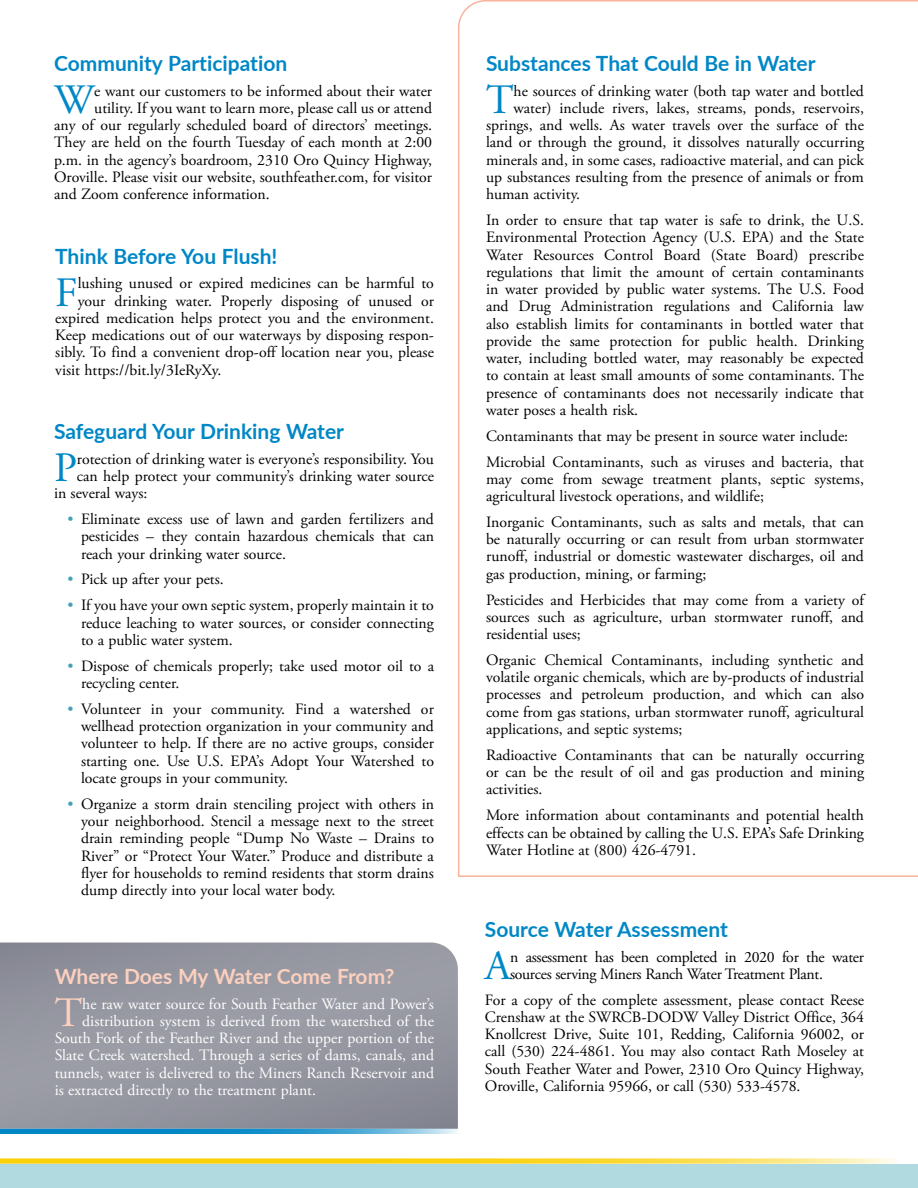
<style>
.page{position:relative;width:918px;height:1188px;background:#fff}
.page>*{position:absolute;margin:0;border:0;box-sizing:border-box;transform-origin:0 0}
.Initial_Cap{font:41.7px "Adobe Garamond Pro";color:#0087c6}
.Initial_Cap_White{font:41.7px "Adobe Garamond Pro";color:#fcd0be}
.Article_Headline-21{font:700 21px "Lato";color:#0087c6}
.Article_Headline-21-2{font:700 21px "Lato";letter-spacing:-.005em;color:#fcd0be}
.First_Paragraph{font:15.75px/17.2px "Adobe Garamond Pro";color:#000;text-align:justify}
.Initial_Cap-2{font:15.75px "Adobe Garamond Pro";color:#000}
.Initial_Cap_White-2{font:15.75px "Adobe Garamond Pro";color:#fff}
.Initial_Cap-3{font:15.75px/17.2px "Adobe Garamond Pro";letter-spacing:-.02em;color:#000}
.s1{color:#45a2b5}
</style>
<div class="page">
<svg style="left:458px;top:0;width:460px;height:877px"></svg>
<svg style="left:0;top:943px;width:458px;height:186px;background:#9496a0"></svg>
<svg style="left:0;top:1129px;width:457px;height:5px;background:#2a9acf"></svg>
<div style="left:0;top:1164px;width:918px;height:24px;background:#b1d9e0"></div>
<svg style="left:0;top:1158px;width:896px;height:6px;background:#fbdc4b"></svg>
<p class="Article_Headline-21" style="left:54px;top:48px;width:235px">Community Participation</p>
<p class="Initial_Cap" style="left:54px;top:75px;width:42px">W</p>
<p class="Initial_Cap-2" style="left:94px;top:81px;width:339px">e want our customers to be informed about their water</p>
<p class="Initial_Cap-2" style="left:94px;top:98px;width:339px">utility. If you want to learn more, please call us or attend</p>
<p class="Initial_Cap-2" style="left:54px;top:116px;width:379px">any of our regularly scheduled board of directors’ meetings.</p>
<p class="Initial_Cap-2" style="left:54px;top:133px;width:379px">They are held on the fourth Tuesday of each month at 2:00</p>
<p class="Initial_Cap-2" style="left:54px;top:150px;width:379px">p.m. in the agency’s boardroom, 2310 Oro Quincy Highway,</p>
<p class="Initial_Cap-2" style="left:54px;top:167px;width:379px">Oroville. Please visit our website, southfeather.com, for visitor</p>
<p class="Initial_Cap-2" style="left:54px;top:185px;width:217px">and Zoom conference information.</p>
<p class="Article_Headline-21" style="left:55px;top:240px;width:224px">Think Before You Flush!</p>
<p class="Initial_Cap" style="left:55px;top:267px;width:24px">F</p>
<p class="Initial_Cap-2" style="left:78px;top:274px;width:358px">lushing unused or expired medicines can be harmful to</p>
<p class="Initial_Cap-2" style="left:78px;top:291px;width:358px">your drinking water. Properly disposing of unused or</p>
<p class="Initial_Cap-2" style="left:55px;top:308px;width:380px">expired medication helps protect you and the environment.</p>
<p class="Initial_Cap-2" style="left:55px;top:326px;width:380px">Keep medications out of our waterways by disposing respon-</p>
<p class="Initial_Cap-2" style="left:55px;top:343px;width:380px">sibly. To find a convenient drop-off location near you, please</p>
<p class="Initial_Cap-2" style="left:55px;top:360px;width:168px">visit https://bit.ly/3IeRyXy.</p>
<p class="Article_Headline-21" style="left:54px;top:416px;width:292px">Safeguard Your Drinking Water</p>
<p class="Initial_Cap" style="left:54px;top:443px;width:24px">P</p>
<p class="Initial_Cap-2" style="left:77px;top:449px;width:359px">rotection of drinking water is everyone’s responsibility. You</p>
<p class="Initial_Cap-2" style="left:77px;top:466px;width:359px">can help protect your community’s drinking water source</p>
<p class="Initial_Cap-2" style="left:54px;top:484px;width:95px">in several ways:</p>
<p class="First_Paragraph" style="left:81px;top:511px;width:355px;text-indent:-14px"><span class="s1">•</span> Eliminate excess use of lawn and garden fertilizers and pesticides – they contain hazardous chemicals that can reach your drinking water source.</p>
<p class="First_Paragraph" style="left:68px;top:571px;width:158px"><span class="s1">•</span> Pick up after your pets.</p>
<p class="First_Paragraph" style="left:81px;top:597px;width:354px;text-indent:-14px"><span class="s1">•</span> If you have your own septic system, properly maintain it to reduce leaching to water sources, or consider connecting to a public water system.</p>
<p class="First_Paragraph" style="left:81px;top:658px;width:355px;text-indent:-14px"><span class="s1">•</span> Dispose of chemicals properly; take used motor oil to a recycling center.</p>
<p class="First_Paragraph" style="left:81px;top:701px;width:355px;text-indent:-14px"><span class="s1">•</span> Volunteer in your community. Find a watershed or wellhead protection organization in your community and volunteer to help. If there are no active groups, consider starting one. Use U.S. EPA’s Adopt Your Watershed to locate groups in your community.</p>
<p class="First_Paragraph" style="left:81px;top:796px;width:355px;text-indent:-14px"><span class="s1">•</span> Organize a storm drain stenciling project with others in your neighborhood. Stencil a message next to the street drain reminding people “Dump No Waste – Drains to River” or “Protect Your Water.” Produce and distribute a flyer for households to remind residents that storm drains dump directly into your local water body.</p>
<p class="Article_Headline-21-2" style="left:55px;top:961px;width:341px">Where Does My Water Come From?</p>
<p class="Initial_Cap_White" style="left:55px;top:988px;width:29px">T</p>
<p class="Initial_Cap_White-2" style="left:82px;top:994px;width:353px">he raw water source for South Feather Water and Power’s</p>
<p class="Initial_Cap_White-2" style="left:82px;top:1011px;width:353px">distribution system is derived from the watershed of the</p>
<p class="Initial_Cap_White-2" style="left:55px;top:1029px;width:381px">South Fork of the Feather River and the upper portion of the</p>
<p class="Initial_Cap_White-2" style="left:55px;top:1046px;width:381px">Slate Creek watershed. Through a series of dams, canals, and</p>
<p class="Initial_Cap_White-2" style="left:55px;top:1063px;width:381px">tunnels, water is delivered to the Miners Ranch Reservoir and</p>
<p class="Initial_Cap_White-2" style="left:55px;top:1080px;width:263px">is extracted directly to the treatment plant.</p>
<p class="Article_Headline-21" style="left:486px;top:48px;width:331px">Substances That Could Be in Water</p>
<p class="Initial_Cap" style="left:486px;top:75px;width:29px">T</p>
<p class="Initial_Cap-2" style="left:514px;top:81px;width:352px">he sources of drinking water (both tap water and bottled</p>
<p class="Initial_Cap-2" style="left:514px;top:98px;width:352px">water) include rivers, lakes, streams, ponds, reservoirs,</p>
<p class="Initial_Cap-2" style="left:486px;top:116px;width:379px">springs, and wells. As water travels over the surface of the</p>
<p class="Initial_Cap-2" style="left:486px;top:133px;width:380px">land or through the ground, it dissolves naturally occurring</p>
<p class="Initial_Cap-2" style="left:486px;top:150px;width:379px">minerals and, in some cases, radioactive material, and can pick</p>
<p class="Initial_Cap-2" style="left:486px;top:167px;width:380px">up substances resulting from the presence of animals or from</p>
<p class="Initial_Cap-2" style="left:486px;top:185px;width:96px">human activity.</p>
<p class="First_Paragraph" style="left:486px;top:212px;width:380px">In order to ensure that tap water is safe to drink, the U.S.<br>Environmental Protection Agency (U.S. EPA) and the State Water Resources Control Board (State Board) prescribe regulations that limit the amount of certain contaminants in water provided by public water systems. The U.S. Food and Drug Administration regulations and California law also establish limits for contaminants in bottled water that provide the same protection for public health. Drinking water, including bottled water, may reasonably be expected to contain at least small amounts of some contaminants. The presence of contaminants does not necessarily indicate that water poses a health risk.</p>
<p class="First_Paragraph" style="left:486px;top:428px;width:364px">Contaminants that may be present in source water include:</p>
<p class="First_Paragraph" style="left:486px;top:454px;width:380px">Microbial Contaminants, such as viruses and bacteria, that may come from sewage treatment plants, septic systems, agricultural livestock operations, and wildlife;</p>
<p class="First_Paragraph" style="left:486px;top:514px;width:380px">Inorganic Contaminants, such as salts and metals, that can be naturally occurring or can result from urban stormwater runoff, industrial or domestic wastewater discharges, oil and gas production, mining, or farming;</p>
<p class="First_Paragraph" style="left:486px;top:592px;width:380px">Pesticides and Herbicides that may come from a variety of sources such as agriculture, urban stormwater runoff, and residential uses;</p>
<p class="First_Paragraph" style="left:486px;top:652px;width:380px">Organic Chemical Contaminants, including synthetic and volatile organic chemicals, which are by-products of industrial processes and petroleum production, and which can also come from gas stations, urban stormwater runoff, agricultural applications, and septic systems;</p>
<p class="First_Paragraph" style="left:486px;top:747px;width:380px">Radioactive Contaminants that can be naturally occurring or can be the result of oil and gas production and mining activities.</p>
<p class="First_Paragraph" style="left:486px;top:807px;width:380px">More information about contaminants and potential health effects can be obtained by calling the U.S. EPA’s Safe Drinking Water Hotline at (800) 426-4791.</p>
<p class="Article_Headline-21" style="left:485px;top:914px;width:245px">Source Water Assessment</p>
<p class="Initial_Cap" style="left:485px;top:941px;width:28px">A</p>
<p class="Initial_Cap-3" style="left:510px;top:949px;width:355px">n assessment has been completed in 2020 for the water sources serving Miners Ranch Water Treatment Plant.</p>
<p class="First_Paragraph" style="left:485px;top:992px;width:381px">For a copy of the complete assessment, please contact Reese Crenshaw at the SWRCB-DODW Valley District Office, 364<br>Knollcrest Drive, Suite 101, Redding, California 96002, or call (530) 224-4861. You may also contact Rath Moseley at South Feather Water and Power, 2310 Oro Quincy Highway, Oroville, California 95966, or call (530) 533-4578.</p>
</div>
